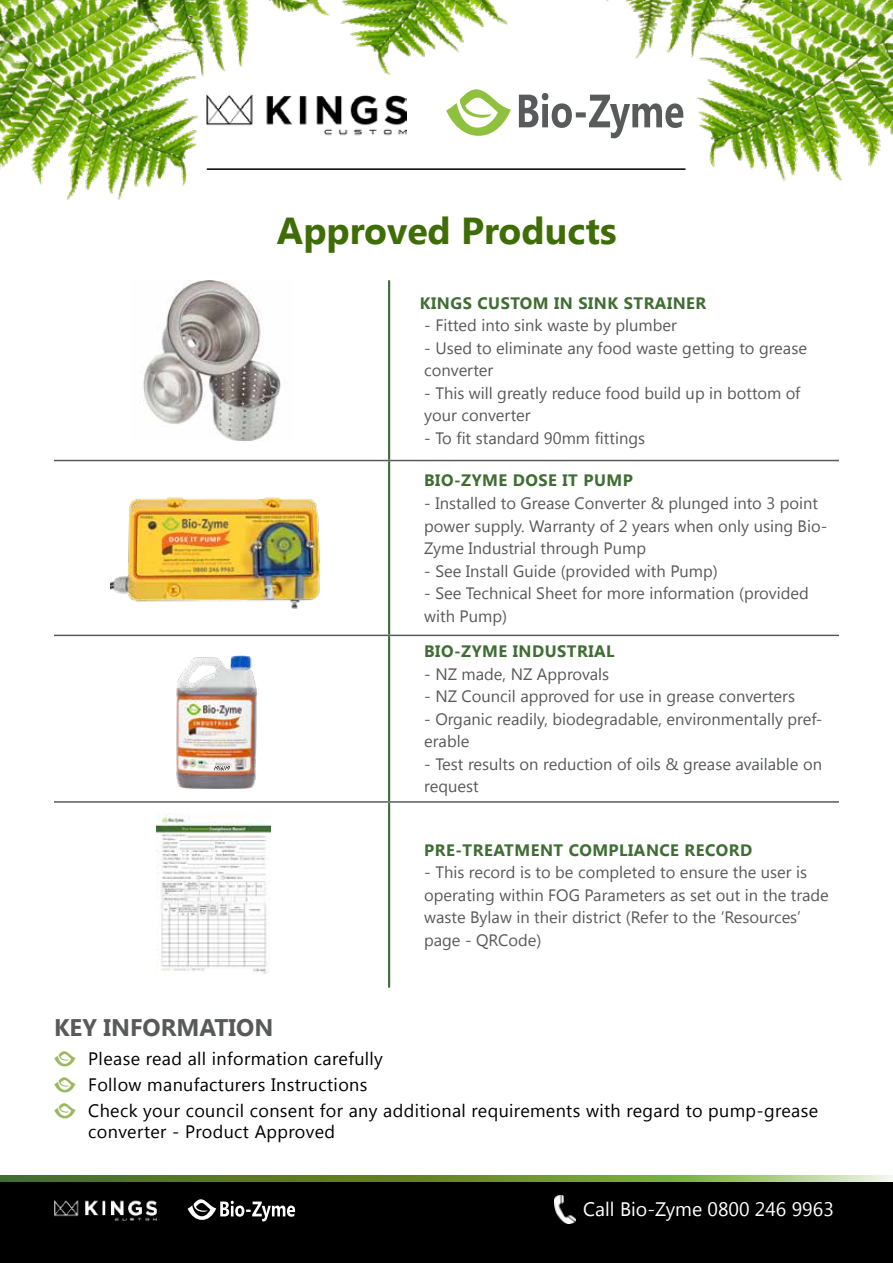
<style>
.page{position:relative;width:893px;height:1263px;background:#fff}
.page>*{position:absolute;margin:0;border:0;box-sizing:border-box;transform-origin:0 0}
.t1{font:700 37.5px "Khmer UI";color:#3e6c05}
.t2{font:700 24px "Khmer UI";color:#58595b}
.t3{font:19.5px "Khmer UI";color:#fff}
.t4{font:18px/25.8px "Khmer UI";letter-spacing:.02em;color:#000}
.t5{font:16.5px/22.5px "Khmer UI";color:#58595b}
.t6{font:700 16.5px "Khmer UI";letter-spacing:.03em;color:#406d34}
</style>
<div class="page">
<div style="left:0;top:1181px;width:893px;height:82px;background:#000"></div>
<img style="left:0;top:0;width:893px;height:200px">
<svg style="left:0;top:1176px;width:893px;height:5px;background:#749742"></svg>
<img style="left:207px;top:85px;width:200px;height:58px">
<hr style="left:207px;top:168px;width:478px;height:2px;background:#000">
<img style="left:554px;top:1195px;width:21px;height:29px">
<img style="left:54px;top:1200px;width:103px;height:21px">
<svg style="left:188px;top:1199px;width:107px;height:22px"></svg>
<hr style="left:388px;top:280px;width:2px;height:180px;background:#406d34">
<hr style="left:388px;top:461px;width:2px;height:174px;background:#406d34">
<hr style="left:388px;top:636px;width:2px;height:165px;background:#406d34">
<hr style="left:388px;top:803px;width:2px;height:185px;background:#406d34">
<hr style="left:54px;top:460px;width:335px;height:1px;background:#58595b">
<hr style="left:389px;top:460px;width:450px;height:1px;background:#58595b">
<hr style="left:54px;top:635px;width:335px;height:1px;background:#58595b">
<hr style="left:389px;top:635px;width:450px;height:1px;background:#58595b">
<hr style="left:54px;top:801px;width:335px;height:2px;background:#58595b">
<hr style="left:389px;top:801px;width:450px;height:2px;background:#58595b">
<img style="left:143px;top:280px;width:138px;height:160px">
<img style="left:157px;top:813px;width:113px;height:161px">
<img style="left:111px;top:497px;width:209px;height:112px">
<img style="left:176px;top:655px;width:81px;height:134px">
<svg style="left:214px;top:766px;width:16px;height:5px"></svg>
<h1 class="t1" style="left:277px;top:209px;width:341px">Approved Products</h1>
<p class="t6" style="left:420px;top:294px;width:288px">KINGS CUSTOM IN SINK STRAINER</p>
<p class="t5" style="left:424px;top:314px;width:254px">- Fitted into sink waste by plumber</p>
<p class="t5" style="left:424px;top:337px;width:384px">- Used to eliminate any food waste getting to grease converter</p>
<p class="t5" style="left:424px;top:382px;width:378px">- This will greatly reduce food build up in bottom of your converter</p>
<p class="t5" style="left:424px;top:427px;width:222px">- To fit standard 90mm fittings</p>
<p class="t6" style="left:424px;top:471px;width:210px">BIO-ZYME DOSE IT PUMP</p>
<p class="t5" style="left:424px;top:492px;width:405px">- Installed to Grease Converter &amp; plunged into 3 point power supply. Warranty of 2 years when only using Bio-<br>Zyme Industrial through Pump</p>
<p class="t5" style="left:424px;top:559px;width:295px">- See Install Guide (provided with Pump)</p>
<p class="t5" style="left:424px;top:582px;width:386px">- See Technical Sheet for more information (provided with Pump)</p>
<p class="t6" style="left:424px;top:642px;width:192px">BIO-ZYME INDUSTRIAL</p>
<p class="t5" style="left:424px;top:663px;width:186px">- NZ made, NZ Approvals</p>
<p class="t5" style="left:424px;top:685px;width:372px">- NZ Council approved for use in grease converters</p>
<p class="t5" style="left:424px;top:708px;width:400px">- Organic readily, biodegradable, environmentally pref&shy;erable</p>
<p class="t5" style="left:424px;top:753px;width:399px">- Test results on reduction of oils &amp; grease available on request</p>
<p class="t6" style="left:424px;top:841px;width:329px">PRE-TREATMENT COMPLIANCE RECORD</p>
<p class="t5" style="left:424px;top:861px;width:406px">- This record is to be completed to ensure the user is operating within FOG Parameters as set out in the trade waste Bylaw in their district (Refer to the ‘Resources’ page - QRCode)</p>
<h2 class="t2" style="left:54px;top:1014px;width:221px">KEY INFORMATION</h2>
<p class="t4" style="left:88px;top:1046px;width:731px">Please read all information carefully<br>Follow manufacturers Instructions<br>Check your council consent for any additional requirements with regard to pump-grease</p>
<p class="t4" style="left:88px;top:1119px;width:248px">converter - Product Approved</p>
<p class="t3" style="left:583px;top:1198px;width:252px">Call Bio-Zyme 0800 246 9963</p>
</div>
